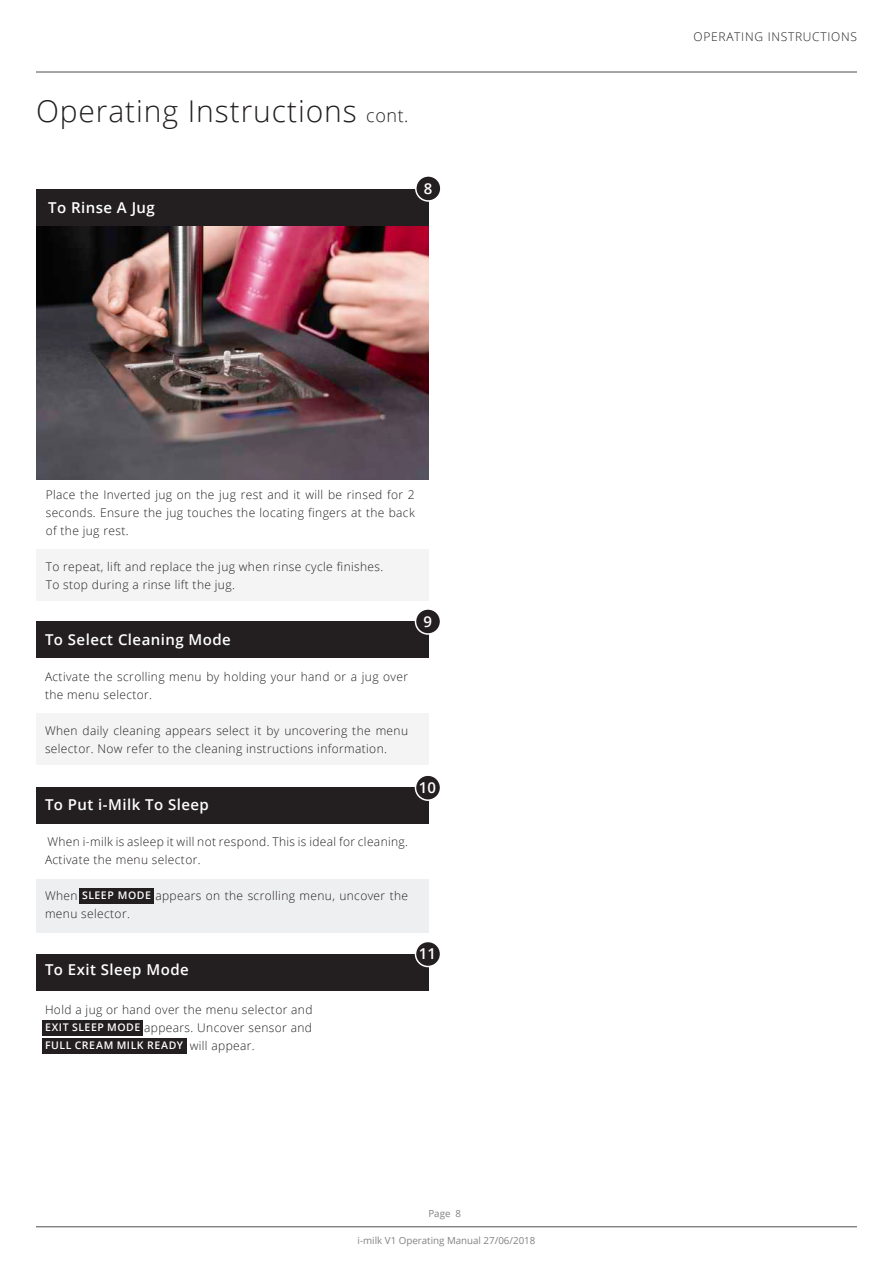
<style>
.page{position:relative;width:893px;height:1263px;background:#fff}
.page>*{position:absolute;margin:0;border:0;box-sizing:border-box;transform-origin:0 0}
.t1{font:300 30px "Open Sans";letter-spacing:.03em;color:#231f20}
.t2{font:600 15px "Open Sans";letter-spacing:.03em;color:#fff}
.t3{font:300 12px/18px "Open Sans";letter-spacing:.03em;color:#231f20}
.t4{font:300 12px "Open Sans";letter-spacing:.06em;color:#231f20}
.t5{font:600 10.5px "Open Sans";letter-spacing:.055em;color:#fff}
.t6{font:9.75px "Open Sans";color:#808285}
.s1{font-size:18px}
.s2{font-weight:600;font-size:10.5px;color:#fff}
.s3{font-weight:300;font-size:12px;color:#231f20}
</style>
<div class="page">
<hr style="left:36px;top:72px;width:821px;height:1px;background:#231f20">
<hr style="left:36px;top:1226px;width:821px;height:1px;background:#231f20">
<div style="left:36px;top:713px;width:392px;height:52px;background:#f4f4f4"></div>
<div style="left:36px;top:879px;width:392px;height:53px;background:#eeeff0"></div>
<div style="left:80px;top:888px;width:74px;height:15px;background:#231f20"></div>
<div style="left:42px;top:1038px;width:145px;height:15px;background:#231f20"></div>
<div style="left:42px;top:1020px;width:101px;height:15px;background:#231f20"></div>
<div style="left:36px;top:621px;width:392px;height:37px;background:#231f20"></div>
<div style="left:36px;top:788px;width:392px;height:36px;background:#231f20"></div>
<div style="left:36px;top:954px;width:392px;height:36px;background:#231f20"></div>
<div style="left:415px;top:609px;width:25px;height:25px;background:#231f20;border-radius:50%"></div>
<div style="left:415px;top:608px;width:26px;height:27px;border:2px solid #fff;border-radius:50%"></div>
<div style="left:415px;top:775px;width:25px;height:25px;background:#231f20;border-radius:50%"></div>
<div style="left:415px;top:774px;width:26px;height:27px;border:2px solid #fff;border-radius:50%"></div>
<div style="left:415px;top:941px;width:25px;height:25px;background:#231f20;border-radius:50%"></div>
<div style="left:415px;top:941px;width:26px;height:26px;border:2px solid #fff;border-radius:50%"></div>
<img style="left:36px;top:226px;width:392px;height:253px">
<div style="left:36px;top:549px;width:392px;height:52px;background:#f4f4f4"></div>
<div style="left:36px;top:189px;width:392px;height:37px;background:#231f20"></div>
<div style="left:416px;top:176px;width:25px;height:25px;background:#231f20;border-radius:50%"></div>
<div style="left:415px;top:175px;width:27px;height:27px;border:2px solid #fff;border-radius:50%"></div>
<h1 class="t1" style="left:36px;top:91px;width:374px">Operating Instructions <span class="s1">cont.</span></h1>
<p class="t2" style="left:48px;top:197px;width:108px">To Rinse A Jug</p>
<p class="t2" style="left:424px;top:178px;width:10px">8</p>
<p class="t3" style="left:46px;top:485px;width:371px;text-align:justify">Place the Inverted jug on the jug rest and it will be rinsed for 2 seconds. Ensure the jug touches the locating fingers at the back of the jug rest.</p>
<p class="t3" style="left:46px;top:557px;width:339px">To repeat, lift and replace the jug when rinse cycle finishes.<br>To stop during a rinse lift the jug.</p>
<p class="t2" style="left:45px;top:629px;width:187px">To Select Cleaning Mode</p>
<p class="t3" style="left:45px;top:667px;width:365px">Activate the scrolling menu by holding your hand or a jug over the menu selector.</p>
<p class="t3" style="left:45px;top:721px;width:365px">When daily cleaning appears select it by uncovering the menu selector. Now refer to the cleaning instructions information.</p>
<p class="t2" style="left:423px;top:611px;width:10px">9</p>
<p class="t2" style="left:45px;top:794px;width:165px">To Put i-Milk To Sleep</p>
<p class="t3" style="left:45px;top:832px;width:365px">When i-milk is asleep it will not respond. This is ideal for cleaning.<br>Activate the menu selector.</p>
<p class="t3" style="left:45px;top:886px;width:365px">When <span class="s2">SLEEP</span> <span class="s2">MODE</span> appears on the scrolling menu, uncover the menu selector.</p>
<p class="t2" style="left:45px;top:959px;width:145px">To Exit Sleep Mode</p>
<p class="t3" style="left:45px;top:1000px;width:269px">Hold a jug or hand over the menu selector and<br><span class="s2">EXIT SLEEP MODE</span> appears. Uncover sensor and</p>
<p class="t5" style="left:45px;top:1038px;width:211px">FULL CREAM MILK READY <span class="s3">will appear.</span></p>
<p class="t2" style="left:419px;top:777px;width:19px">10</p>
<p class="t2" style="left:419px;top:944px;width:19px">11</p>
<p class="t6" style="left:428px;top:1206px;width:34px">Page 8</p>
<p class="t6" style="left:358px;top:1234px;width:179px">i-milk V1 Operating Manual 27/06/2018</p>
<p class="t4" style="left:693px;top:29px;width:165px">OPERATING INSTRUCTIONS</p>
</div>
